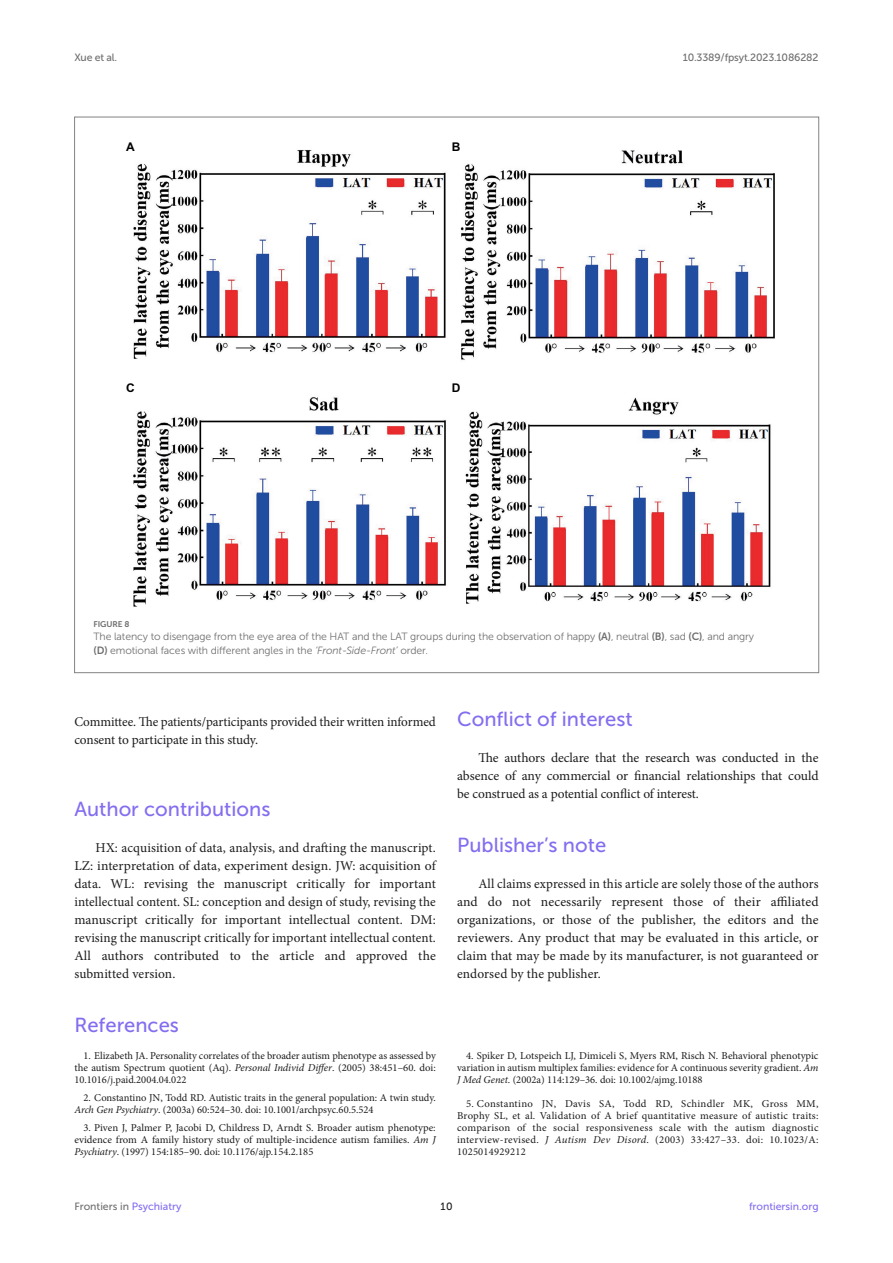
<style>
.page{position:relative;width:893px;height:1263px;background:#fff}
.page>*{position:absolute;margin:0;border:0;box-sizing:border-box;transform-origin:0 0}
.HEAD_1{font:20.25px "Museo Sans 500";color:#856df0}
.REF_HD{font:20.25px "Museo Sans 500";color:#856df0}
.TEXT_FLUSH{font:13.5px/18px "Minion Pro";color:#1b1c1b;text-align:justify}
.t1{font:700 12px "Arial";color:#010001}
.REF_00{font:10.5px/12px "Minion Pro";color:#1b1c1b;text-align:justify}
.FIG_LEG{font:10.5px/13.5px "Museo Sans 300";letter-spacing:-.01em;color:#706f70}
.t2{font:10.5px "Museo Sans 500";letter-spacing:-.015em;color:#706f70}
.t3{font:10.5px "Museo Sans 500";color:#856df0}
.t4{font:10.5px "Museo Sans 500";color:#1b1c1b}
.FIG_HD{font:8.25px "Museo Sans 700";letter-spacing:-.01em;color:#706f70}
.s1{font-family:"Museo Sans 700"}
.s2{font-style:italic}
.s3{color:#856df0}
</style>
<div class="page">
<img style="left:133px;top:150px;width:642px;height:457px">
<p class="t2" style="left:74px;top:51px;width:44px">Xue et al.</p>
<p class="t2" style="left:683px;top:51px;width:137px">10.3389/fpsyt.2023.1086282</p>
<p class="t1" style="left:126px;top:138px;width:10px">A</p>
<p class="t1" style="left:452px;top:138px;width:10px">B</p>
<p class="t1" style="left:126px;top:379px;width:10px">C</p>
<p class="t1" style="left:452px;top:379px;width:10px">D</p>
<p class="FIG_HD" style="left:94px;top:619px;width:37px">FIGURE 8</p>
<p class="FIG_LEG" style="left:94px;top:630px;width:662px">The latency to disengage from the eye area of the HAT and the LAT groups during the observation of happy <span class="s1">(A)</span>, neutral <span class="s1">(B)</span>, sad <span class="s1">(C)</span>, and angry <span class="s1">(D)</span> emotional faces with different angles in the <span class="s2">‘Front-Side-Front’</span> order.</p>
<p class="TEXT_FLUSH" style="left:74px;top:713px;width:363px">Committee. The patients/participants provided their written informed consent to participate in this study.</p>
<p class="HEAD_1" style="left:74px;top:798px;width:197px">Author contributions</p>
<p class="TEXT_FLUSH" style="left:74px;top:839px;width:363px;text-indent:21px">HX: acquisition of data, analysis, and drafting the manuscript.<br>LZ: interpretation of data, experiment design. JW: acquisition of data. WL: revising the manuscript critically for important intellectual content. SL: conception and design of study, revising the manuscript critically for important intellectual content. DM: revising the manuscript critically for important intellectual content.<br>All authors contributed to the article and approved the submitted version.</p>
<p class="REF_HD" style="left:74px;top:1014px;width:106px">References</p>
<p class="REF_00" style="left:74px;top:1050px;width:363px;text-indent:9px">1. Elizabeth JA. Personality correlates of the broader autism phenotype as assessed by the autism Spectrum quotient (Aq). <span class="s2">Personal Individ Differ</span>. (2005) 38:451–60. doi:<br>10.1016/j.paid.2004.04.022</p>
<p class="REF_00" style="left:74px;top:1092px;width:363px;text-indent:9px">2. Constantino JN, Todd RD. Autistic traits in the general population: A twin study.<br><span class="s2">Arch Gen Psychiatry</span>. (2003a) 60:524–30. doi: 10.1001/archpsyc.60.5.524</p>
<p class="REF_00" style="left:74px;top:1122px;width:363px;text-indent:9px">3. Piven J, Palmer P, Jacobi D, Childress D, Arndt S. Broader autism phenotype: evidence from A family history study of multiple-incidence autism families. <span class="s2">Am J Psychiatry</span>. (1997) 154:185–90. doi: 10.1176/ajp.154.2.185</p>
<p class="HEAD_1" style="left:457px;top:708px;width:177px">Conflict of interest</p>
<p class="TEXT_FLUSH" style="left:457px;top:749px;width:363px;text-indent:21px">The authors declare that the research was conducted in the absence of any commercial or financial relationships that could be construed as a potential conflict of interest.</p>
<p class="HEAD_1" style="left:457px;top:834px;width:151px">Publisher’s note</p>
<p class="TEXT_FLUSH" style="left:457px;top:875px;width:363px;text-indent:21px">All claims expressed in this article are solely those of the authors and do not necessarily represent those of their affiliated organizations, or those of the publisher, the editors and the reviewers. Any product that may be evaluated in this article, or claim that may be made by its manufacturer, is not guaranteed or endorsed by the publisher.</p>
<p class="REF_00" style="left:457px;top:1050px;width:363px;text-indent:9px">4. Spiker D, Lotspeich LJ, Dimiceli S, Myers RM, Risch N. Behavioral phenotypic variation in autism multiplex families: evidence for A continuous severity gradient. <span class="s2">Am J Med Genet</span>. (2002a) 114:129–36. doi: 10.1002/ajmg.10188</p>
<p class="REF_00" style="left:457px;top:1098px;width:363px;text-indent:9px">5. Constantino JN, Davis SA, Todd RD, Schindler MK, Gross MM, Brophy SL, et al. Validation of A brief quantitative measure of autistic traits: comparison of the social responsiveness scale with the autism diagnostic interview-revised. <span class="s2">J Autism Dev Disord</span>. (2003) 33:427–33. doi: 10.1023/A:<br>1025014929212</p>
<p class="t2" style="left:74px;top:1200px;width:109px">Frontiers in <span class="s3">Psychiatry</span></p>
<p class="t4" style="left:440px;top:1200px;width:14px">10</p>
<p class="t3" style="left:749px;top:1200px;width:71px">frontiersin.org</p>
</div>
